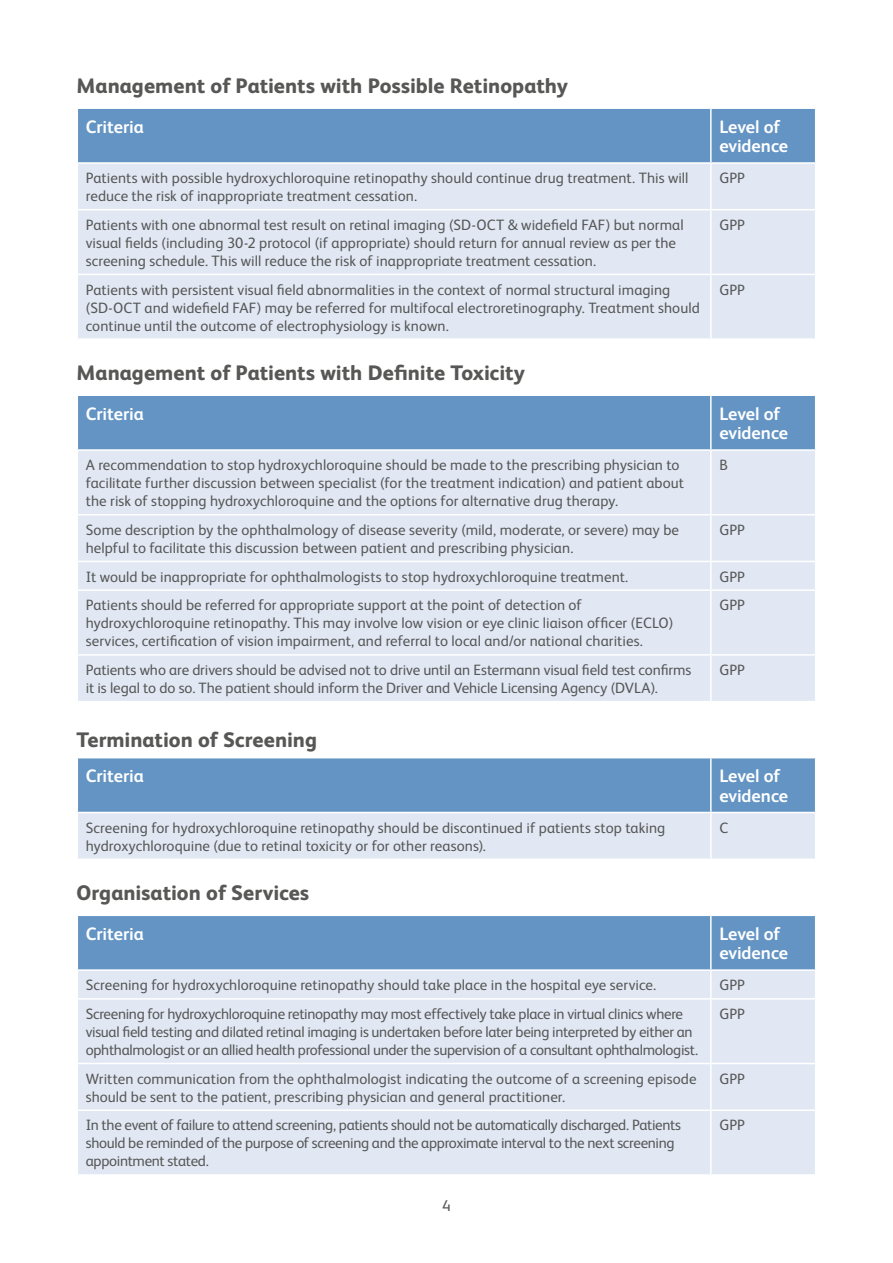
<style>
.page{position:relative;width:893px;height:1263px;background:#fff}
.page>*{position:absolute;margin:0;border:0;box-sizing:border-box;transform-origin:0 0}
.t1{font:800 21px "FS Albert";color:#575756}
.t2{font:700 18px/19.5px "FS Albert";letter-spacing:-.005em;color:#fff}
.t3{font:15.75px "FS Albert";color:#575756}
.t4{font:15px/18px "FS Albert";color:#575756}
.t5{font:15px/18px "FS Albert";letter-spacing:-.02em;color:#575756}
</style>
<div class="page">
<div style="left:78px;top:109px;width:737px;height:53px;background:#6394c3"></div>
<div style="left:78px;top:164px;width:737px;height:174px;background:#e1e8f4"></div>
<hr style="left:710px;top:109px;width:2px;height:53px;background:#fff">
<hr style="left:710px;top:164px;width:2px;height:45px;background:#fff">
<hr style="left:77px;top:209px;width:634px;height:1px;background:#fff">
<hr style="left:711px;top:209px;width:105px;height:1px;background:#fff">
<hr style="left:710px;top:210px;width:2px;height:64px;background:#fff">
<hr style="left:77px;top:274px;width:634px;height:1px;background:#fff">
<hr style="left:711px;top:274px;width:105px;height:1px;background:#fff">
<hr style="left:710px;top:275px;width:2px;height:63px;background:#fff">
<div style="left:78px;top:396px;width:737px;height:53px;background:#6394c3"></div>
<div style="left:78px;top:451px;width:737px;height:250px;background:#e1e8f4"></div>
<hr style="left:710px;top:396px;width:2px;height:53px;background:#fff">
<hr style="left:710px;top:451px;width:2px;height:63px;background:#fff">
<hr style="left:77px;top:514px;width:634px;height:1px;background:#fff">
<hr style="left:711px;top:514px;width:105px;height:1px;background:#fff">
<hr style="left:710px;top:515px;width:2px;height:46px;background:#fff">
<hr style="left:77px;top:561px;width:634px;height:1px;background:#fff">
<hr style="left:711px;top:561px;width:105px;height:1px;background:#fff">
<hr style="left:710px;top:562px;width:2px;height:27px;background:#fff">
<hr style="left:77px;top:589px;width:634px;height:2px;background:#fff">
<hr style="left:711px;top:589px;width:105px;height:2px;background:#fff">
<hr style="left:710px;top:591px;width:2px;height:63px;background:#fff">
<hr style="left:77px;top:654px;width:634px;height:2px;background:#fff">
<hr style="left:711px;top:654px;width:105px;height:2px;background:#fff">
<hr style="left:710px;top:656px;width:2px;height:45px;background:#fff">
<svg style="left:78px;top:758px;width:737px;height:100px;background:#9dbad9"></svg>
<hr style="left:710px;top:758px;width:2px;height:54px;background:#fff">
<hr style="left:710px;top:813px;width:2px;height:45px;background:#fff">
<hr style="left:77px;top:812px;width:634px;height:1px;background:#fff">
<hr style="left:711px;top:812px;width:105px;height:1px;background:#fff">
<div style="left:78px;top:999px;width:737px;height:175px;background:#e1e8f4"></div>
<hr style="left:710px;top:999px;width:2px;height:64px;background:#fff">
<hr style="left:77px;top:1063px;width:634px;height:1px;background:#fff">
<hr style="left:711px;top:1063px;width:105px;height:1px;background:#fff">
<hr style="left:710px;top:1064px;width:2px;height:45px;background:#fff">
<hr style="left:77px;top:1109px;width:634px;height:2px;background:#fff">
<hr style="left:711px;top:1109px;width:105px;height:2px;background:#fff">
<hr style="left:710px;top:1111px;width:2px;height:63px;background:#fff">
<svg style="left:78px;top:916px;width:737px;height:82px;background:#8db0d3"></svg>
<hr style="left:77px;top:969px;width:634px;height:2px;background:#fff">
<hr style="left:711px;top:969px;width:105px;height:2px;background:#fff">
<h1 class="t1" style="left:77px;top:73px;width:493px">Management of Patients with Possible Retinopathy</h1>
<p class="t2" style="left:86px;top:117px;width:59px">Criteria</p>
<p class="t2" style="left:719px;top:117px;width:70px">Level of evidence</p>
<p class="t4" style="left:86px;top:169px;width:604px">Patients with possible hydroxychloroquine retinopathy should continue drug treatment. This will reduce the risk of inappropriate treatment cessation.</p>
<p class="t4" style="left:719px;top:169px;width:27px">GPP</p>
<p class="t4" style="left:86px;top:216px;width:599px">Patients with one abnormal test result on retinal imaging (SD-OCT &amp; widefield FAF) but normal visual fields (including 30-2 protocol (if appropriate) should return for annual review as per the screening schedule. This will reduce the risk of inappropriate treatment cessation.</p>
<p class="t4" style="left:719px;top:216px;width:27px">GPP</p>
<p class="t4" style="left:86px;top:280px;width:615px">Patients with persistent visual field abnormalities in the context of normal structural imaging (SD-OCT and widefield FAF) may be referred for multifocal electroretinography. Treatment should continue until the outcome of electrophysiology is known.</p>
<p class="t4" style="left:719px;top:280px;width:27px">GPP</p>
<h1 class="t1" style="left:77px;top:360px;width:450px">Management of Patients with Definite Toxicity</h1>
<p class="t2" style="left:86px;top:404px;width:59px">Criteria</p>
<p class="t2" style="left:719px;top:404px;width:70px">Level of evidence</p>
<p class="t4" style="left:86px;top:456px;width:600px">A recommendation to stop hydroxychloroquine should be made to the prescribing physician to facilitate further discussion between specialist (for the treatment indication) and patient about the risk of stopping hydroxychloroquine and the options for alternative drug therapy.</p>
<p class="t4" style="left:719px;top:456px;width:10px">B</p>
<p class="t4" style="left:86px;top:521px;width:595px">Some description by the ophthalmology of disease severity (mild, moderate, or severe) may be helpful to facilitate this discussion between patient and prescribing physician.</p>
<p class="t4" style="left:719px;top:521px;width:27px">GPP</p>
<p class="t4" style="left:86px;top:567px;width:544px">It would be inappropriate for ophthalmologists to stop hydroxychloroquine treatment.</p>
<p class="t4" style="left:719px;top:567px;width:27px">GPP</p>
<p class="t4" style="left:86px;top:596px;width:589px">Patients should be referred for appropriate support at the point of detection of hydroxychloroquine retinopathy. This may involve low vision or eye clinic liaison officer (ECLO) services, certification of vision impairment, and referral to local and/or national charities.</p>
<p class="t4" style="left:719px;top:596px;width:27px">GPP</p>
<p class="t4" style="left:86px;top:661px;width:607px">Patients who are drivers should be advised not to drive until an Estermann visual field test confirms it is legal to do so. The patient should inform the Driver and Vehicle Licensing Agency (DVLA).</p>
<p class="t4" style="left:719px;top:661px;width:27px">GPP</p>
<h1 class="t1" style="left:77px;top:727px;width:242px">Termination of Screening</h1>
<p class="t2" style="left:86px;top:766px;width:59px">Criteria</p>
<p class="t2" style="left:719px;top:766px;width:70px">Level of evidence</p>
<p class="t4" style="left:86px;top:818px;width:581px">Screening for hydroxychloroquine retinopathy should be discontinued if patients stop taking hydroxychloroquine (due to retinal toxicity or for other reasons).</p>
<p class="t4" style="left:719px;top:818px;width:10px">C</p>
<h1 class="t1" style="left:77px;top:880px;width:234px">Organisation of Services</h1>
<p class="t2" style="left:86px;top:924px;width:59px">Criteria</p>
<p class="t2" style="left:719px;top:924px;width:70px">Level of evidence</p>
<p class="t4" style="left:86px;top:976px;width:572px">Screening for hydroxychloroquine retinopathy should take place in the hospital eye service.</p>
<p class="t4" style="left:719px;top:976px;width:27px">GPP</p>
<p class="t5" style="left:86px;top:1005px;width:614px">Screening for hydroxychloroquine retinopathy may most effectively take place in virtual clinics where visual field testing and dilated retinal imaging is undertaken before later being interpreted by either an ophthalmologist or an allied health professional under the supervision of a consultant ophthalmologist.</p>
<p class="t4" style="left:719px;top:1005px;width:27px">GPP</p>
<p class="t4" style="left:86px;top:1069px;width:612px">Written communication from the ophthalmologist indicating the outcome of a screening episode should be sent to the patient, prescribing physician and general practitioner.</p>
<p class="t4" style="left:719px;top:1069px;width:27px">GPP</p>
<p class="t5" style="left:86px;top:1116px;width:597px">In the event of failure to attend screening, patients should not be automatically discharged. Patients should be reminded of the purpose of screening and the approximate interval to the next screening appointment stated.</p>
<p class="t4" style="left:719px;top:1116px;width:27px">GPP</p>
<p class="t3" style="left:442px;top:1197px;width:10px">4</p>
</div>
